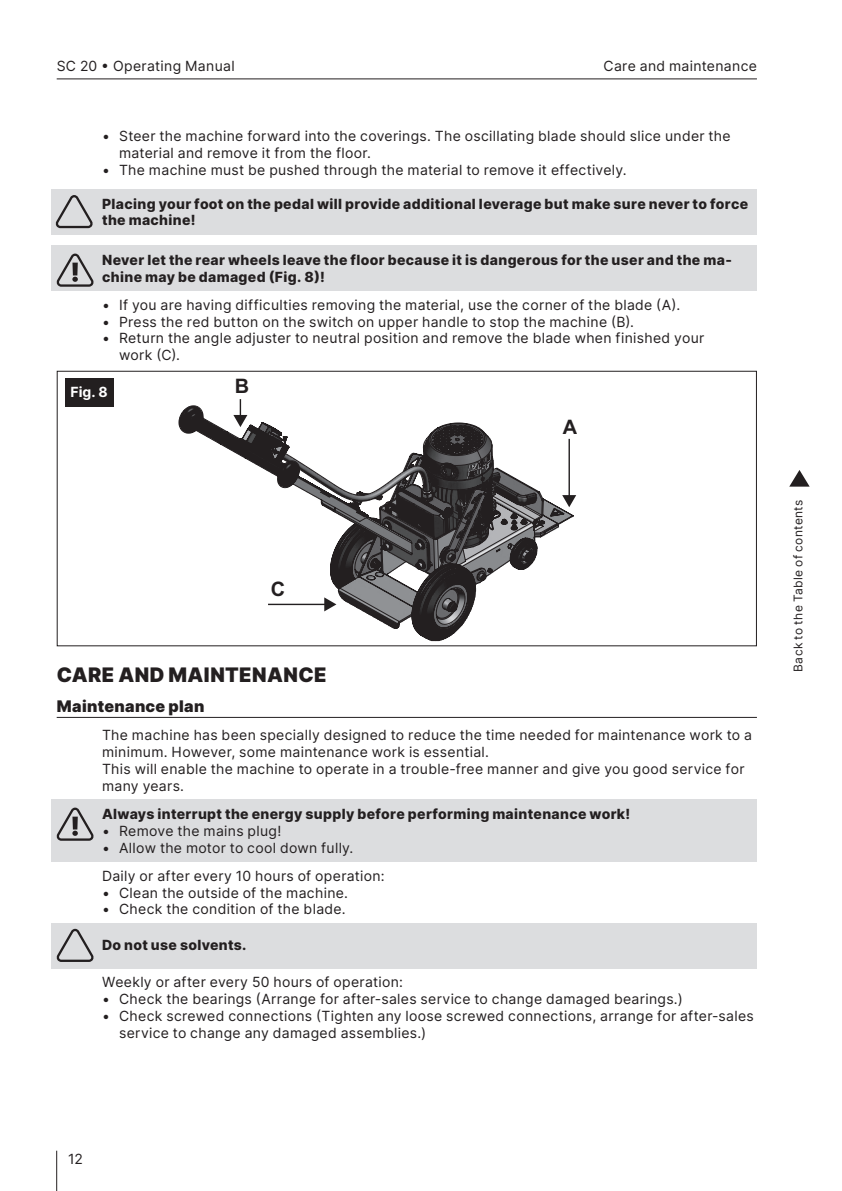
<style>
.page{position:relative;width:842px;height:1191px;background:#fff}
.page>*{position:absolute;margin:0;border:0;box-sizing:border-box;transform-origin:0 0}
.t1{font:900 20px "Inter";letter-spacing:.02em;color:#231f20}
.t2{font:700 20px "Arial";color:#231f20}
.t3{font:900 16px "Inter";letter-spacing:.025em;color:#231f20}
.body{font:14px/16.8px "Inter";letter-spacing:.025em;color:#231f20}
.Notes{font:800 14px/16.8px "Inter";letter-spacing:.025em;color:#231f20}
.Figure{font:700 14px "Inter";color:#fff}
.t4{font:12px "Inter";letter-spacing:.025em;color:#231f20}
</style>
<div class="page">
<hr style="left:57px;top:78px;width:700px;height:1px;background:#231f20">
<hr style="left:56px;top:1150px;width:1px;height:41px;background:#231f20">
<svg style="left:789px;top:470px;width:21px;height:16px"></svg>
<div style="left:51px;top:189px;width:706px;height:45px;background:#dcdddf"></div>
<div style="left:51px;top:246px;width:706px;height:45px;background:#dcdddf"></div>
<hr style="left:57px;top:717px;width:700px;height:1px;background:#231f20">
<div style="left:51px;top:799px;width:706px;height:29px;background:#dcdddf"></div>
<div style="left:51px;top:816px;width:706px;height:28px;background:#dcdddf"></div>
<div style="left:51px;top:833px;width:706px;height:28px;background:#dcdddf"></div>
<div style="left:51px;top:923px;width:706px;height:45px;background:#dcdddf"></div>
<svg style="left:178px;top:405px;width:396px;height:236px"></svg>
<svg style="left:281px;top:436px;width:253px;height:145px"></svg>
<hr style="left:268px;top:603px;width:58px;height:2px;background:#231f20">
<svg style="left:324px;top:597px;width:12px;height:14px"></svg>
<hr style="left:568px;top:439px;width:2px;height:58px;background:#231f20">
<svg style="left:562px;top:495px;width:14px;height:12px"></svg>
<svg style="left:233px;top:399px;width:14px;height:28px"></svg>
<div style="left:57px;top:371px;width:700px;height:275px;border:1px solid #231f20"></div>
<div style="left:65px;top:378px;width:48px;height:28px;background:#231f20"></div>
<svg style="left:56px;top:195px;width:37px;height:33px"></svg>
<svg style="left:56px;top:253px;width:38px;height:34px"></svg>
<svg style="left:56px;top:807px;width:38px;height:33px"></svg>
<svg style="left:56px;top:928px;width:38px;height:34px"></svg>
<p class="body" style="left:57px;top:57px;width:179px">SC 20 • Operating Manual</p>
<p class="body" style="left:603px;top:57px;width:155px">Care and maintenance</p>
<p class="body" style="left:119px;top:127px;width:613px;text-indent:-17px">• Steer the machine forward into the coverings. The oscillating blade should slice under the material and remove it from the floor.</p>
<p class="body" style="left:102px;top:161px;width:526px">• The machine must be pushed through the material to remove it effectively.</p>
<p class="Notes" style="left:102px;top:195px;width:648px">Placing your foot on the pedal will provide additional leverage but make sure never to force the machine!</p>
<p class="Notes" style="left:102px;top:251px;width:631px">Never let the rear wheels leave the floor because it is dangerous for the user and the ma&shy;chine may be damaged (Fig. 8)!</p>
<p class="body" style="left:102px;top:296px;width:580px">• If you are having difficulties removing the material, use the corner of the blade (А).</p>
<p class="body" style="left:102px;top:313px;width:533px">• Press the red button on the switch on upper handle to stop the machine (B).</p>
<p class="body" style="left:119px;top:330px;width:587px;text-indent:-17px">• Return the angle adjuster to neutral position and remove the blade when finished your work (C).</p>
<p class="Figure" style="left:71px;top:382px;width:39px">Fig. 8</p>
<p class="t2" style="left:235px;top:372px;width:16px">B</p>
<p class="t2" style="left:271px;top:575px;width:16px">C</p>
<p class="t2" style="left:563px;top:413px;width:16px">A</p>
<h1 class="t1" style="left:57px;top:660px;width:271px">CARE AND MAINTENANCE</h1>
<h2 class="t3" style="left:57px;top:695px;width:149px">Maintenance plan</h2>
<p class="body" style="left:102px;top:726px;width:652px">The machine has been specially designed to reduce the time needed for maintenance work to a minimum. However, some maintenance work is essential.</p>
<p class="body" style="left:102px;top:760px;width:644px">This will enable the machine to operate in a trouble-free manner and give you good service for many years.</p>
<p class="Notes" style="left:102px;top:805px;width:530px">Always interrupt the energy supply before performing maintenance work!</p>
<p class="body" style="left:102px;top:822px;width:181px">• Remove the mains plug!</p>
<p class="body" style="left:102px;top:838px;width:253px">• Allow the motor to cool down fully.</p>
<p class="body" style="left:102px;top:867px;width:284px">Daily or after every 10 hours of operation:</p>
<p class="body" style="left:102px;top:883px;width:248px">• Clean the outside of the machine.</p>
<p class="body" style="left:102px;top:900px;width:245px">• Check the condition of the blade.</p>
<p class="Notes" style="left:102px;top:936px;width:146px">Do not use solvents.</p>
<p class="body" style="left:102px;top:973px;width:302px">Weekly or after every 50 hours of operation:</p>
<p class="body" style="left:102px;top:990px;width:582px">• Check the bearings (Arrange for after-sales service to change damaged bearings.)</p>
<p class="body" style="left:119px;top:1007px;width:636px;text-indent:-17px">• Check screwed connections (Tighten any loose screwed connections, arrange for after-sales service to change any damaged assemblies.)</p>
<p class="t4" style="left:789px;top:671px;width:173px;rotate:-90deg">Back to the Table of contents</p>
<p class="body" style="left:68px;top:1150px;width:16px">12</p>
</div>
